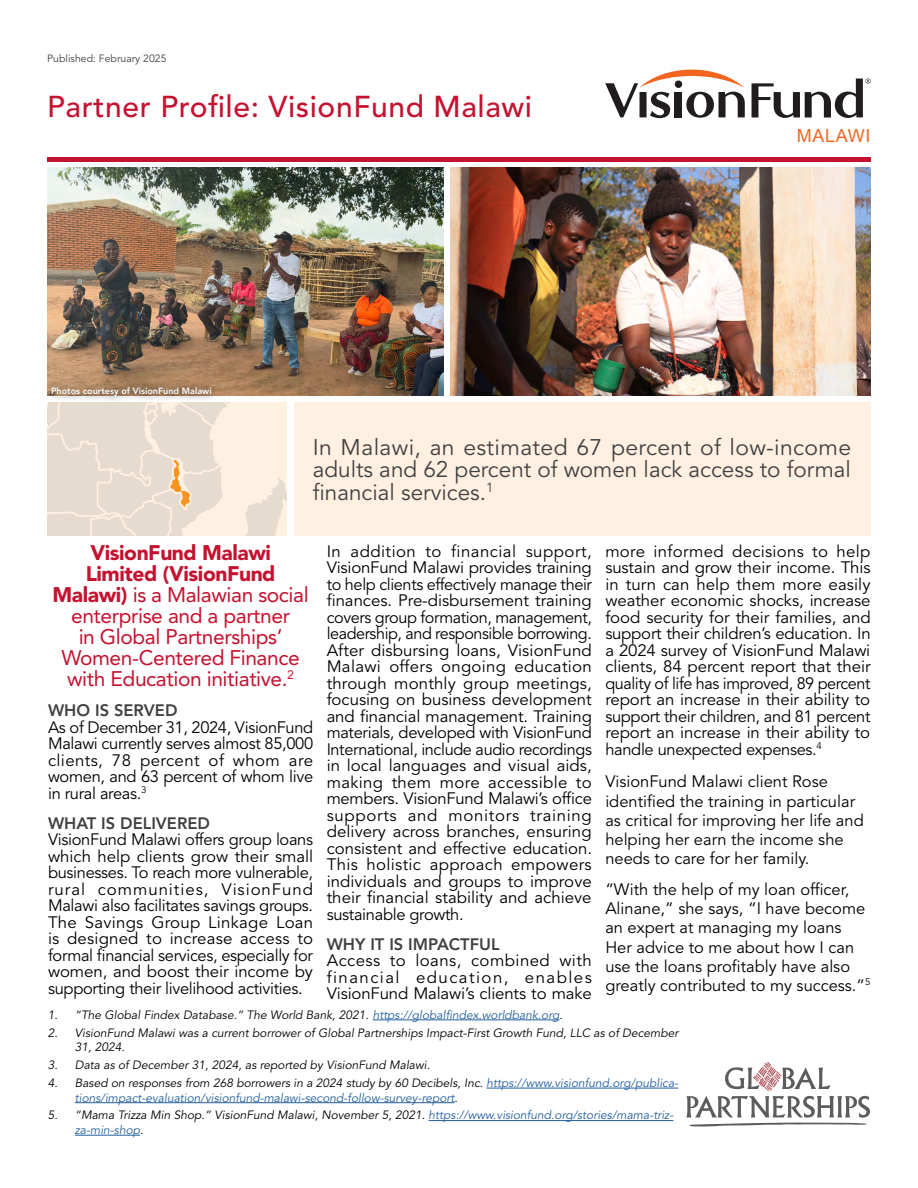
<style>
.page{position:relative;width:918px;height:1188px;background:#fff}
.page>*{position:absolute;margin:0;border:0;box-sizing:border-box;transform-origin:0 0}
.t1{font:500 30px "Avenir LT Std";letter-spacing:.02em;color:#c41230}
.t2{font:22.5px/22.5px "Avenir LT Std";color:#414042;text-align:justify}
.t3{font:21px/21px "Avenir LT Std";letter-spacing:-.02em;color:#c41230;text-align:center}
.t4{font:18px "Arial";letter-spacing:.035em;color:#f16924}
.t5{font:16.5px/16.5px "Avenir LT Std";color:#000;text-align:justify}
.t6{font:800 16.5px "Avenir LT Std";color:#414042}
.t7{font:italic 12px/14.7px "Avenir LT Std";color:#215e9e}
.t8{font:italic 12px/14.7px "Avenir LT Std";color:#000}
.t9{font:10.5px "Avenir LT Std";color:#414042}
.t10{font:800 9px "Avenir LT Std";color:#fff}
.s1{font-weight:900}
.s2{color:#215e9e}
.s3{color:#000}
</style>
<div class="page">
<img style="left:47px;top:167px;width:396px;height:228px">
<hr style="left:47px;top:158px;width:823px;height:4px;background:#c41230">
<svg style="left:686px;top:1062px;width:184px;height:64px"></svg>
<div style="left:294px;top:402px;width:577px;height:134px;background:#fff0e1"></div>
<svg style="left:48px;top:402px;width:239px;height:134px;background:#eee1d3"></svg>
<hr style="left:373px;top:1020px;width:187px;height:1px;background:#215e9e">
<hr style="left:487px;top:1088px;width:191px;height:1px;background:#215e9e">
<hr style="left:75px;top:1102px;width:380px;height:1px;background:#215e9e">
<hr style="left:429px;top:1120px;width:244px;height:1px;background:#215e9e">
<hr style="left:75px;top:1135px;width:65px;height:1px;background:#215e9e">
<div style="left:44px;top:379px;width:175px;height:25px;background:#000;opacity:.75"></div>
<svg style="left:605px;top:70px;width:140px;height:49px"></svg>
<div style="left:675px;top:92px;width:7px;height:25px;background:#211d1d"></div>
<div style="left:675px;top:81px;width:7px;height:7px;background:#211d1d;border-radius:50%"></div>
<svg style="left:752px;top:79px;width:119px;height:39px"></svg>
<img style="left:450px;top:167px;width:421px;height:228px">
<p class="t9" style="left:47px;top:52px;width:121px">Published: February 2025</p>
<h1 class="t1" style="left:47px;top:89px;width:486px">Partner Profile: VisionFund Malawi</h1>
<p class="t10" style="left:51px;top:386px;width:162px">Photos courtesy of VisionFund Malawi</p>
<p class="t4" style="left:797px;top:124px;width:75px">MALAWI</p>
<h2 class="t2" style="left:313px;top:437px;width:540px">In Malawi, an estimated 67 percent of low-income adults and 62 percent of women lack access to formal financial services.<sup>1</sup></h2>
<p class="t3" style="left:53px;top:543px;width:258px"><span class="s1">VisionFund Malawi<br>Limited (VisionFund<br>Malawi)</span> is a Malawian social enterprise and a partner<br>in Global Partnerships’<br>Women-Centered Finance with Education initiative.<sup>2</sup></p>
<p class="t6" style="left:48px;top:701px;width:131px">WHO IS SERVED</p>
<p class="t5" style="left:48px;top:719px;width:267px">As of December 31, 2024, VisionFund Malawi currently serves almost 85,000 clients, 78 percent of whom are women, and 63 percent of whom live in rural areas.<sup>3</sup></p>
<p class="t6" style="left:48px;top:813px;width:163px">WHAT IS DELIVERED</p>
<p class="t5" style="left:48px;top:832px;width:267px">VisionFund Malawi offers group loans which help clients grow their small businesses. To reach more vulnerable, rural communities, VisionFund Malawi also facilitates savings groups.<br>The Savings Group Linkage Loan is designed to increase access to formal financial services, especially for women, and boost their income by supporting their livelihood activities.</p>
<p class="t5" style="left:327px;top:543px;width:267px">In addition to financial support, VisionFund Malawi provides training to help clients effectively manage their finances. Pre-disbursement training covers group formation, management, leadership, and responsible borrowing.<br>After disbursing loans, VisionFund Malawi offers ongoing education through monthly group meetings, focusing on business development and financial management. Training materials, developed with VisionFund International, include audio recordings in local languages and visual aids, making them more accessible to members. VisionFund Malawi’s office supports and monitors training delivery across branches, ensuring consistent and effective education.<br>This holistic approach empowers individuals and groups to improve their financial stability and achieve sustainable growth.</p>
<p class="t6" style="left:327px;top:934px;width:174px">WHY IT IS IMPACTFUL</p>
<p class="t5" style="left:327px;top:953px;width:267px">Access to loans, combined with financial education, enables VisionFund Malawi’s clients to make</p>
<p class="t5" style="left:605px;top:543px;width:267px">more informed decisions to help sustain and grow their income. This in turn can help them more easily weather economic shocks, increase food security for their families, and support their children’s education. In a 2024 survey of VisionFund Malawi clients, 84 percent report that their quality of life has improved, 89 percent report an increase in their ability to support their children, and 81 percent report an increase in their ability to handle unexpected expenses.<sup>4</sup></p>
<p class="t5" style="left:605px;top:773px;width:260px;line-height:19.2px;text-align:left">VisionFund Malawi client Rose identified the training in particular as critical for improving her life and helping her earn the income she needs to care for her family.</p>
<p class="t5" style="left:605px;top:880px;width:267px;line-height:19.2px;text-align:left">“With the help of my loan officer, Alinane,” she says, “I have become an expert at managing my loans Her advice to me about how I can use the loans profitably have also greatly contributed to my success.”<sup>5</sup></p>
<p class="t8" style="left:48px;top:1008px;width:517px">1. “The Global Findex Database.” The World Bank, 2021. <span class="s2">https://globalfindex.worldbank.org</span>.</p>
<p class="t8" style="left:75px;top:1025px;width:605px;text-indent:-27px">2. VisionFund Malawi was a current borrower of Global Partnerships Impact-First Growth Fund, LLC as of December<br>31, 2024.</p>
<p class="t8" style="left:48px;top:1058px;width:384px">3. Data as of December 31, 2024, as reported by VisionFund Malawi.</p>
<p class="t7" style="left:75px;top:1076px;width:605px;text-indent:-27px"><span class="s3">4. Based on responses from 268 borrowers in a 2024 study by 60 Decibels, Inc.</span> https://www.visionfund.org/publica&shy;tions/impact-evaluation/visionfund-malawi-second-follow-survey-report<span class="s3">.</span></p>
<p class="t7" style="left:75px;top:1108px;width:600px;text-indent:-27px"><span class="s3">5. “Mama Trizza Min Shop.” VisionFund Malawi, November 5, 2021.</span> https://www.visionfund.org/stories/mama-triz&shy;za-min-shop<span class="s3">.</span></p>
</div>
